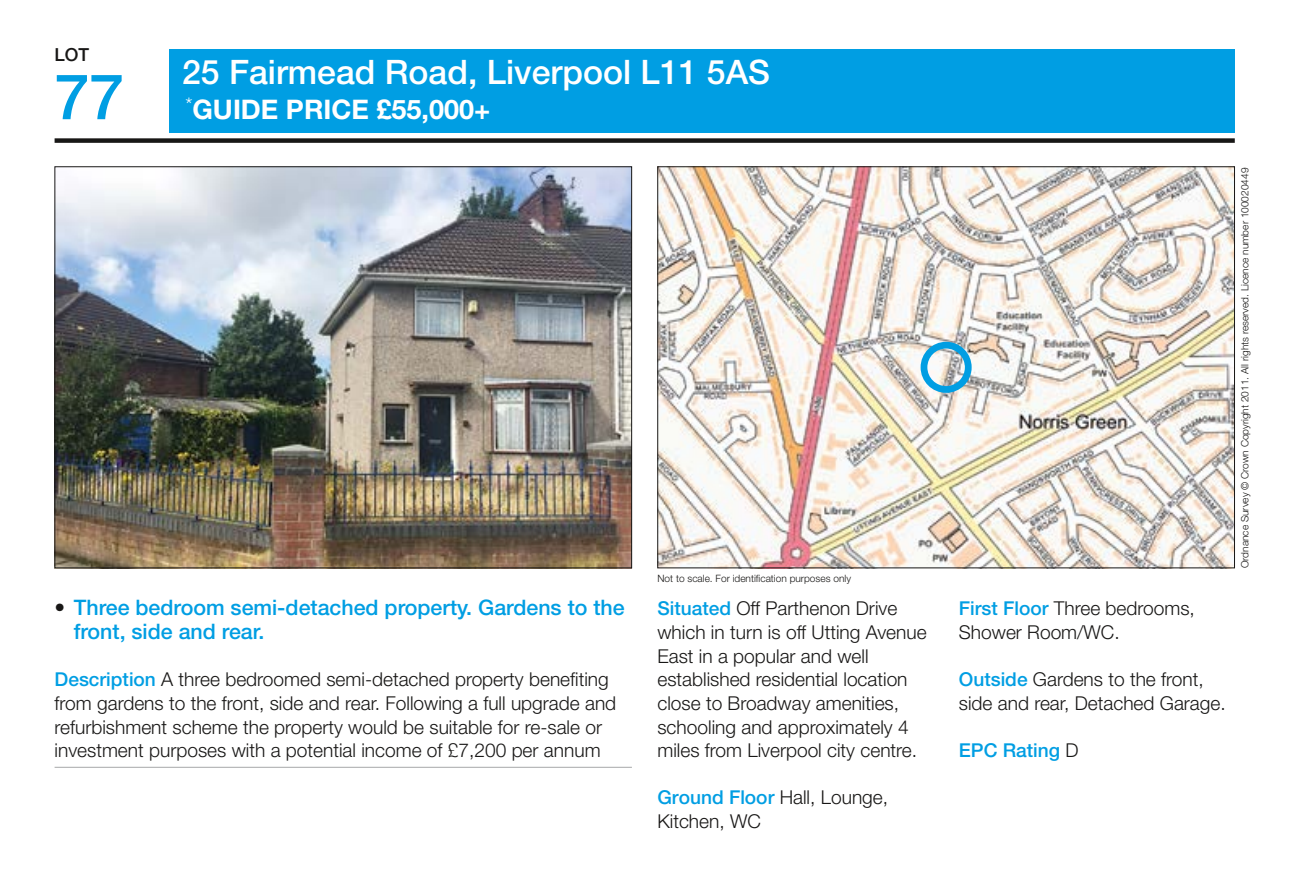
<style>
.page{position:relative;width:1300px;height:893px;background:#fff}
.page>*{position:absolute;margin:0;border:0;box-sizing:border-box;transform-origin:0 0}
.t1{font:500 63px "Helvetica Neue LT Std";color:#009ee3}
.t2{font:500 33.75px "Helvetica Neue LT Std";color:#fff}
.t3{font:700 27px "Helvetica Neue LT Std";color:#fff}
.t4{font:500 21.38px/23.6px "Helvetica Neue LT Std";color:#009ee3}
.t5{font:300 19.12px/23.6px "Helvetica Neue LT Std";color:#181716}
.t6{font:500 19.12px "Helvetica Neue LT Std";color:#009ee3}
.t7{font:500 18px "Helvetica Neue LT Std";color:#181716}
.t8{font:300 10.12px "Helvetica Neue LT Std";color:#181716}
.s1{color:#181716}
.s2{font-weight:500;color:#009ee3}
.s3{font-weight:300;color:#181716}
</style>
<div class="page">
<div style="left:169px;top:49px;width:1065px;height:83px;background:#009ee3"></div>
<div style="left:55px;top:138px;width:1179px;height:5px;background:#181716"></div>
<img style="left:57px;top:168px;width:573px;height:398px">
<img style="left:659px;top:168px;width:573px;height:398px">
<hr style="left:55px;top:767px;width:577px;height:1px;background:#b1b2b3">
<div style="left:920px;top:342px;width:51px;height:51px;border:7px solid #009ee3;border-radius:50%"></div>
<p class="t7" style="left:55px;top:44px;width:36px">LOT</p>
<h1 class="t1" style="left:55px;top:59px;width:71px">77</h1>
<h2 class="t2" style="left:182px;top:51px;width:589px">25 Fairmead Road, Liverpool L11 5AS</h2>
<h3 class="t3" style="left:185px;top:93px;width:306px"><sup>*</sup>GUIDE PRICE £55,000+</h3>
<p class="t8" style="left:657px;top:572px;width:195px">Not to scale. For identification purposes only</p>
<p class="t4" style="left:74px;top:596px;width:552px;text-indent:-19px"><span class="s1">•</span> Three bedroom semi-detached property. Gardens to the front, side and rear.</p>
<p class="t5" style="left:55px;top:667px;width:563px"><span class="s2">Description</span> A three bedroomed semi-detached property benefiting from gardens to the front, side and rear. Following a full upgrade and refurbishment scheme the property would be suitable for re-sale or investment purposes with a potential income of £7,200 per annum</p>
<p class="t5" style="left:657px;top:596px;width:271px"><span class="s2">Situated</span> Off Parthenon Drive which in turn is off Utting Avenue<br>East in a popular and well established residential location close to Broadway amenities, schooling and approximately 4 miles from Liverpool city centre.</p>
<p class="t5" style="left:657px;top:785px;width:232px"><span class="s2">Ground Floor</span> Hall, Lounge,<br>Kitchen, WC</p>
<p class="t5" style="left:959px;top:596px;width:238px"><span class="s2">First Floor</span> Three bedrooms,<br>Shower Room/WC.</p>
<p class="t5" style="left:959px;top:667px;width:268px"><span class="s2">Outside</span> Gardens to the front, side and rear, Detached Garage.</p>
<p class="t6" style="left:959px;top:739px;width:121px">EPC Rating <span class="s3">D</span></p>
<p class="t8" style="left:1238px;top:568px;width:402px;rotate:-90deg">Ordnance Survey © Crown Copyright 2011. All rights reserved. Licence number 100020449</p>
</div>
